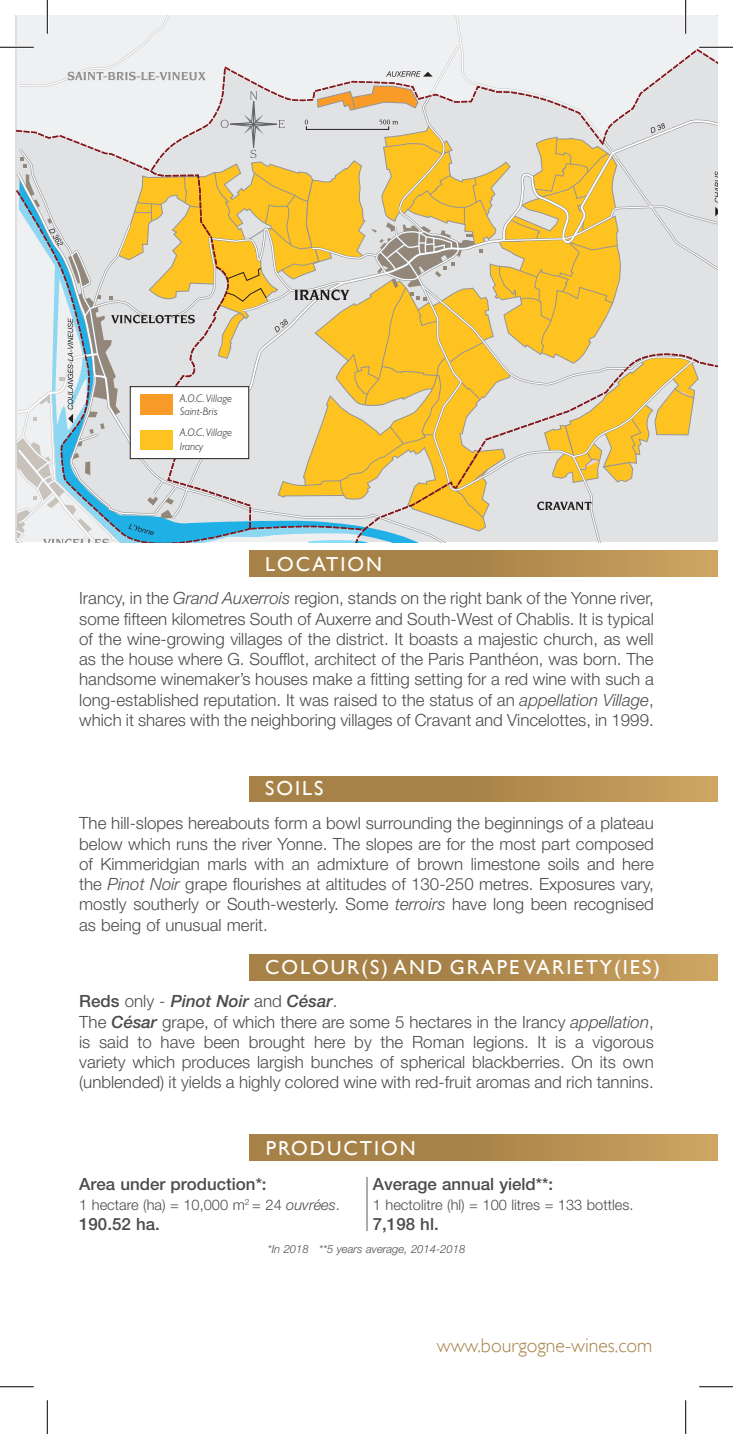
<style>
.page{position:relative;width:733px;height:1434px;background:#fff}
.page>*{position:absolute;margin:0;border:0;box-sizing:border-box;transform-origin:0 0}
.t1{font:20.25px "Gill Sans";letter-spacing:.1em;color:#fff}
.t2{font:300 19.8px "Gill Sans";color:#a78248}
.t3{font:300 16.88px/20.2px "Helvetica Neue";color:#4b4c4d;text-align:justify}
.t4{font:500 16.88px "Helvetica Neue";color:#4b4c4d}
.t5{font:300 14.62px "Helvetica Neue";color:#4b4c4d}
.t6{font:italic 300 11.25px "Helvetica Neue";color:#4b4c4d}
.t7{font:italic 300 11.03px/13.3px "Gill Sans";color:#231f20}
.s1{font-style:italic}
.s2{font-weight:500}
.s3{font-weight:500;font-style:italic}
</style>
<div class="page">
<svg style="left:17px;top:15px;width:700px;height:527px"></svg>
<div style="left:306px;top:126px;width:83px;height:4px;border:1px solid #231f20"></div>
<div style="left:250px;top:551px;width:467px;height:25px;background:linear-gradient(to right,#9d7941,#c59f5d)"></div>
<div style="left:250px;top:776px;width:467px;height:25px;background:linear-gradient(to right,#9d7941,#c59f5d)"></div>
<div style="left:250px;top:955px;width:467px;height:25px;background:linear-gradient(to right,#9d7941,#c59f5d)"></div>
<div style="left:250px;top:1135px;width:467px;height:25px;background:linear-gradient(to right,#9d7941,#c59f5d)"></div>
<hr style="left:366px;top:1177px;width:1px;height:54px;background:#6c6d70">
<hr style="left:0;top:46px;width:34px;height:3px;background:#fff">
<hr style="left:699px;top:46px;width:33px;height:3px;background:#fff">
<hr style="left:46px;top:0;width:3px;height:34px;background:#fff">
<hr style="left:684px;top:0;width:2px;height:34px;background:#fff">
<hr style="left:0;top:47px;width:34px;height:1px;background:#000">
<hr style="left:699px;top:47px;width:33px;height:1px;background:#000">
<hr style="left:0;top:1386px;width:34px;height:1px;background:#000">
<hr style="left:699px;top:1386px;width:33px;height:1px;background:#000">
<hr style="left:47px;top:0;width:1px;height:34px;background:#000">
<hr style="left:47px;top:1400px;width:1px;height:34px;background:#000">
<hr style="left:685px;top:0;width:1px;height:34px;background:#000">
<hr style="left:685px;top:1400px;width:1px;height:34px;background:#000">
<p class="t7" style="left:180px;top:392px;width:54px">A.O.C. Village<br>Saint-Bris</p>
<p class="t7" style="left:180px;top:426px;width:54px">A.O.C. Village<br>Irancy</p>
<p class="t1" style="left:265px;top:552px;width:118px">LOCATION</p>
<p class="t3" style="left:79px;top:588px;width:576px">Irancy, in the <span class="s1">Grand Auxerrois</span> region, stands on the right bank of the Yonne river, some fifteen kilometres South of Auxerre and South-West of Chablis. It is typical of the wine-growing villages of the district. It boasts a majestic church, as well as the house where G. Soufflot, architect of the Paris Panthéon, was born. The handsome winemaker’s houses make a fitting setting for a red wine with such a long-established reputation. It was raised to the status of an <span class="s1">appellation Village</span>, which it shares with the neighboring villages of Cravant and Vincelottes, in 1999.</p>
<p class="t1" style="left:265px;top:776px;width:60px">SOILS</p>
<p class="t3" style="left:79px;top:813px;width:576px">The hill-slopes hereabouts form a bowl surrounding the beginnings of a plateau below which runs the river Yonne. The slopes are for the most part composed of Kimmeridgian marls with an admixture of brown limestone soils and here the <span class="s1">Pinot Noir</span> grape flourishes at altitudes of 130-250 metres. Exposures vary, mostly southerly or South-westerly. Some <span class="s1">terroirs</span> have long been recognised as being of unusual merit.</p>
<p class="t1" style="left:265px;top:955px;width:396px">COLOUR(S) AND GRAPE VARIETY(IES)</p>
<p class="t3" style="left:79px;top:991px;width:576px;text-align:left"><span class="s2">Reds</span> only - <span class="s3">Pinot Noir</span> and <span class="s3">César</span>.<br>The <span class="s3">César</span> grape, of which there are some 5 hectares in the Irancy <span class="s1">appellation</span>, is said to have been brought here by the Roman legions. It is a vigorous variety which produces largish bunches of spherical blackberries. On its own (unblended) it yields a highly colored wine with red-fruit aromas and rich tannins.</p>
<p class="t1" style="left:265px;top:1136px;width:151px">PRODUCTION</p>
<p class="t4" style="left:79px;top:1174px;width:189px">Area under production*:</p>
<p class="t5" style="left:79px;top:1196px;width:262px">1 hectare (ha) = 10,000 m<sup>2</sup> = 24 <span class="s1">ouvrées</span>.</p>
<p class="t4" style="left:79px;top:1214px;width:82px">190.52 ha.</p>
<p class="t4" style="left:373px;top:1174px;width:182px">Average annual yield**:</p>
<p class="t5" style="left:373px;top:1196px;width:262px">1 hectolitre (hl) = 100 litres = 133 bottles.</p>
<p class="t4" style="left:373px;top:1214px;width:67px">7,198 hl.</p>
<p class="t6" style="left:267px;top:1242px;width:199px">*In 2018 **5 years average, 2014-2018</p>
<p class="t2" style="left:436px;top:1334px;width:217px">www.bourgogne-wines.com</p>
</div>
